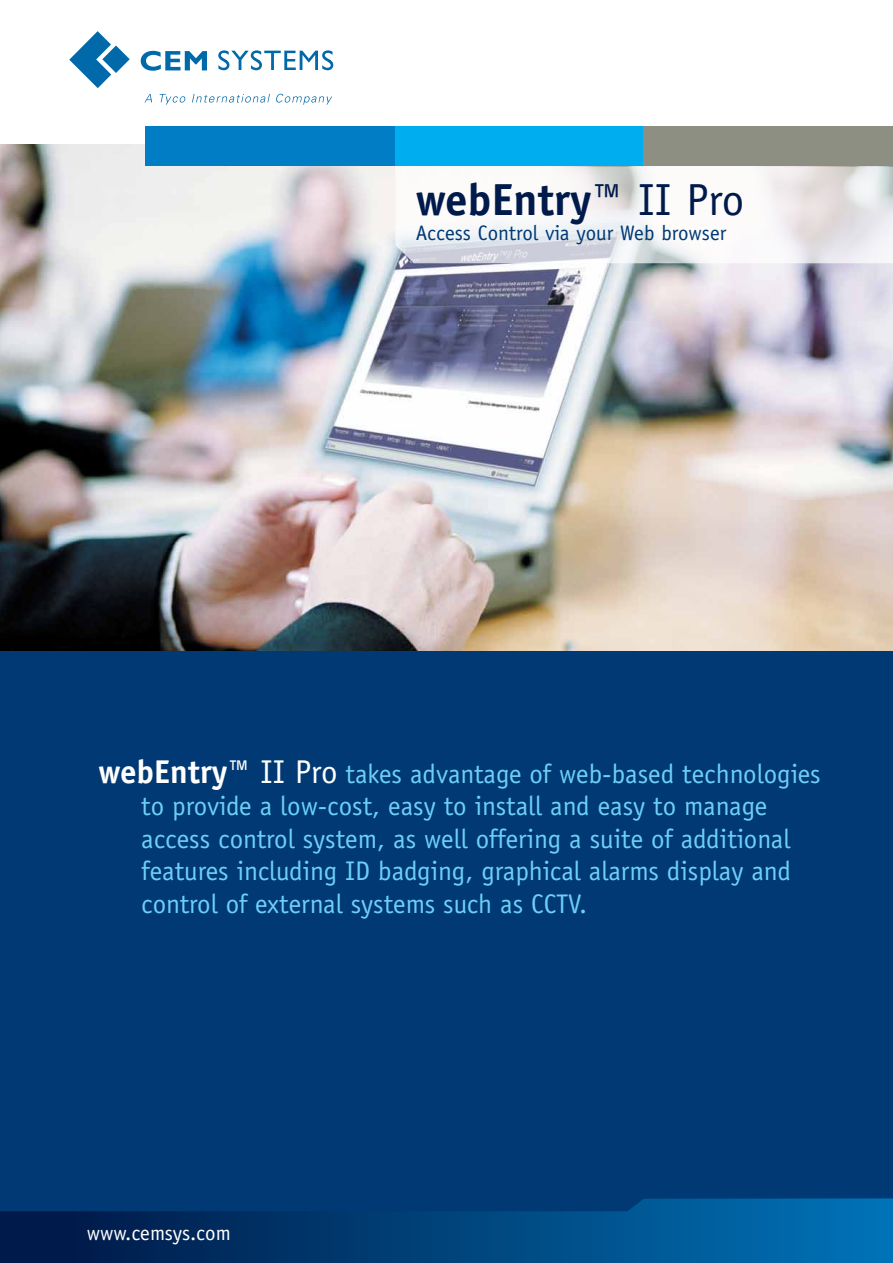
<style>
.page{position:relative;width:893px;height:1263px;background:#fff}
.page>*{position:absolute;margin:0;border:0;box-sizing:border-box;transform-origin:0 0}
.t1{font:700 45px "Officina Sans";color:#001a4b}
.t2{font:27px/32.4px "Officina Sans";color:#6dcff6}
.t3{font:21px "Officina Sans";color:#003974}
.t4{font:21px "Officina Sans";color:#fff}
.s1{font-weight:400}
.s2{font-weight:700;font-size:33px;color:#fff}
.s3{font-size:33px;color:#fff}
</style>
<div class="page">
<img style="left:0;top:145px;width:893px;height:506px">
<div style="left:0;top:651px;width:893px;height:562px;background:#003974"></div>
<svg style="left:0;top:1198px;width:893px;height:65px"></svg>
<div style="left:145px;top:127px;width:250px;height:39px;background:#007dc5"></div>
<div style="left:395px;top:127px;width:250px;height:39px;background:#00aeef"></div>
<div style="left:644px;top:127px;width:249px;height:39px;background:#8e8f83"></div>
<svg style="left:395px;top:166px;width:498px;height:97px;fill:#f5f5f7"></svg>
<svg style="left:218px;top:50px;width:115px;height:20px"></svg>
<svg style="left:141px;top:51px;width:66px;height:20px"></svg>
<svg style="left:69px;top:31px;width:61px;height:57px"></svg>
<svg style="left:144px;top:94px;width:8px;height:8px"></svg>
<svg style="left:160px;top:94px;width:26px;height:11px"></svg>
<svg style="left:192px;top:94px;width:78px;height:9px"></svg>
<svg style="left:276px;top:94px;width:56px;height:11px"></svg>
<h1 class="t1" style="left:416px;top:172px;width:330px">webEntry™ <span class="s1">II Pro</span></h1>
<p class="t3" style="left:416px;top:221px;width:312px">Access Control via your Web browser</p>
<p class="t2" style="left:141px;top:758px;width:681px;text-indent:-43px"><span class="s2">webEntry™</span> <span class="s3">II Pro</span> takes advantage of web-based technologies to provide a low-cost, easy to install and easy to manage access control system, as well offering a suite of additional features including ID badging, graphical alarms display and control of external systems such as CCTV.</p>
<p class="t4" style="left:87px;top:1220px;width:145px">www.cemsys.com</p>
</div>
